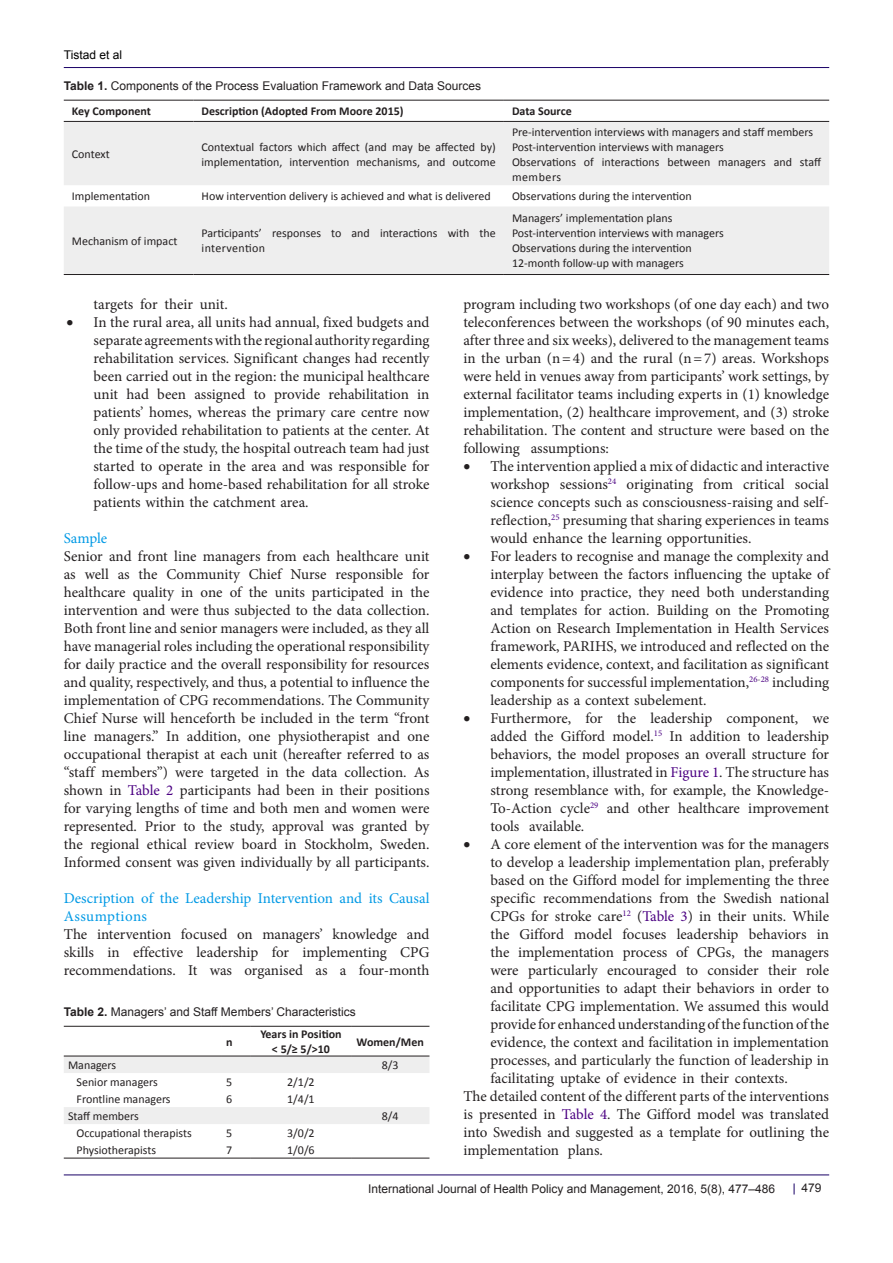
<style>
.page{position:relative;width:893px;height:1263px;background:#fff}
.page>*{position:absolute;margin:0;border:0;box-sizing:border-box;transform-origin:0 0}
.t1{font:15px/18px "Minion Pro";color:#231f20;text-align:justify}
.heading_3{font:15px/18px "Minion Pro";color:#0099e5}
.t2{font:12px/15px "Calibri";color:#231f20}
.t3{font:12px "Arial";color:#231f20}
.t4{font:700 12px "Calibri";color:#231f20}
.t5{font:12px "Arial";color:#000001}
.s1{font-weight:700}
.s2{color:#4b0082}
</style>
<div class="page">
<hr style="left:64px;top:67px;width:765px;height:1px;background:#190066">
<hr style="left:64px;top:1175px;width:765px;height:1px;background:#190066">
<svg style="left:64px;top:122px;width:765px;height:152px;background:#f0f0f0"></svg>
<hr style="left:64px;top:100px;width:129px;height:1px;background:#231f20">
<hr style="left:193px;top:100px;width:311px;height:1px;background:#231f20">
<hr style="left:504px;top:100px;width:325px;height:1px;background:#231f20">
<hr style="left:64px;top:121px;width:129px;height:1px;background:#231f20">
<hr style="left:193px;top:121px;width:311px;height:1px;background:#231f20">
<hr style="left:504px;top:121px;width:325px;height:1px;background:#231f20">
<hr style="left:64px;top:274px;width:129px;height:1px;background:#231f20">
<hr style="left:193px;top:274px;width:311px;height:1px;background:#231f20">
<hr style="left:504px;top:274px;width:325px;height:1px;background:#231f20">
<hr style="left:64px;top:1026px;width:158px;height:1px;background:#231f20">
<svg style="left:222px;top:1026px;width:29px;height:1px"></svg>
<hr style="left:251px;top:1026px;width:100px;height:1px;background:#231f20">
<hr style="left:351px;top:1026px;width:78px;height:1px;background:#231f20">
<svg style="left:64px;top:1056px;width:365px;height:68px"></svg>
<hr style="left:251px;top:1056px;width:100px;height:1px;background:#231f20">
<hr style="left:351px;top:1056px;width:78px;height:1px;background:#231f20">
<hr style="left:64px;top:1158px;width:158px;height:1px;background:#231f20">
<svg style="left:222px;top:1158px;width:29px;height:1px"></svg>
<hr style="left:251px;top:1158px;width:100px;height:1px;background:#231f20">
<hr style="left:351px;top:1158px;width:78px;height:1px;background:#231f20">
<p class="t5" style="left:64px;top:47px;width:60px">Tistad et al</p>
<p class="t3" style="left:64px;top:77px;width:419px"><span class="s1">Table 1.</span> Components of the Process Evaluation Framework and Data Sources</p>
<p class="t4" style="left:72px;top:104px;width:81px">Key Component</p>
<p class="t4" style="left:202px;top:104px;width:204px">Description (Adopted From Moore 2015)</p>
<p class="t4" style="left:512px;top:104px;width:61px">Data Source</p>
<p class="t2" style="left:72px;top:147px;width:39px">Context</p>
<p class="t2" style="left:202px;top:139px;width:296px">Contextual factors which affect (and may be affected by) implementation, intervention mechanisms, and outcome</p>
<p class="t2" style="left:512px;top:124px;width:303px">Pre-intervention interviews with managers and staff members</p>
<p class="t2" style="left:512px;top:139px;width:213px">Post-intervention interviews with managers</p>
<p class="t2" style="left:512px;top:154px;width:311px">Observations of interactions between managers and staff members</p>
<p class="t2" style="left:72px;top:189px;width:80px">Implementation</p>
<p class="t2" style="left:202px;top:189px;width:291px">How intervention delivery is achieved and what is delivered</p>
<p class="t2" style="left:512px;top:189px;width:181px">Observations during the intervention</p>
<p class="t2" style="left:72px;top:233px;width:107px">Mechanism of impact</p>
<p class="t2" style="left:202px;top:226px;width:296px">Participants’ responses to and interactions with the intervention</p>
<p class="t2" style="left:512px;top:211px;width:162px">Managers’ implementation plans</p>
<p class="t2" style="left:512px;top:226px;width:213px">Post-intervention interviews with managers</p>
<p class="t2" style="left:512px;top:241px;width:181px">Observations during the intervention</p>
<p class="t2" style="left:512px;top:256px;width:173px">12-month follow-up with managers</p>
<p class="t1" style="left:94px;top:295px;width:136px">targets for their unit.</p>
<p class="t1" style="left:94px;top:313px;width:337px;text-indent:-27px">• In the rural area, all units had annual, fixed budgets and separate agreements with the regional authority regarding rehabilitation services. Significant changes had recently been carried out in the region: the municipal healthcare unit had been assigned to provide rehabilitation in patients’ homes, whereas the primary care centre now only provided rehabilitation to patients at the center. At the time of the study, the hospital outreach team had just started to operate in the area and was responsible for follow-ups and home-based rehabilitation for all stroke patients within the catchment area.</p>
<p class="heading_3" style="left:64px;top:529px;width:45px">Sample</p>
<p class="t1" style="left:64px;top:547px;width:367px">Senior and front line managers from each healthcare unit as well as the Community Chief Nurse responsible for healthcare quality in one of the units participated in the intervention and were thus subjected to the data collection.<br>Both front line and senior managers were included, as they all have managerial roles including the operational responsibility for daily practice and the overall responsibility for resources and quality, respectively, and thus, a potential to influence the implementation of CPG recommendations. The Community Chief Nurse will henceforth be included in the term “front line managers.” In addition, one physiotherapist and one occupational therapist at each unit (hereafter referred to as “staff members”) were targeted in the data collection. As shown in <span class="s2">Table 2</span> participants had been in their positions for varying lengths of time and both men and women were represented. Prior to the study, approval was granted by the regional ethical review board in Stockholm, Sweden.<br>Informed consent was given individually by all participants.</p>
<p class="heading_3" style="left:64px;top:889px;width:367px">Description of the Leadership Intervention and its Causal<br>Assumptions</p>
<p class="t1" style="left:64px;top:925px;width:367px">The intervention focused on managers’ knowledge and skills in effective leadership for implementing CPG recommendations. It was organised as a four-month</p>
<p class="t3" style="left:64px;top:1003px;width:294px"><span class="s1">Table 2.</span> Managers’ and Staff Members’ Characteristics</p>
<p class="t4" style="left:226px;top:1034px;width:8px">n</p>
<p class="t4" style="left:260px;top:1026px;width:83px">Years in Position</p>
<p class="t4" style="left:272px;top:1041px;width:60px">&lt; 5/≥ 5/&gt;10</p>
<p class="t4" style="left:357px;top:1034px;width:69px">Women/Men</p>
<p class="t2" style="left:68px;top:1058px;width:50px">Managers</p>
<p class="t2" style="left:382px;top:1058px;width:18px">8/3</p>
<p class="t2" style="left:77px;top:1074px;width:83px">Senior managers</p>
<p class="t2" style="left:226px;top:1074px;width:8px">5</p>
<p class="t2" style="left:287px;top:1074px;width:29px">2/1/2</p>
<p class="t2" style="left:77px;top:1091px;width:96px">Frontline managers</p>
<p class="t2" style="left:226px;top:1091px;width:8px">6</p>
<p class="t2" style="left:287px;top:1091px;width:29px">1/4/1</p>
<p class="t2" style="left:68px;top:1108px;width:72px">Staff members</p>
<p class="t2" style="left:382px;top:1108px;width:18px">8/4</p>
<p class="t2" style="left:77px;top:1125px;width:117px">Occupational therapists</p>
<p class="t2" style="left:226px;top:1125px;width:8px">5</p>
<p class="t2" style="left:287px;top:1125px;width:29px">3/0/2</p>
<p class="t2" style="left:77px;top:1142px;width:81px">Physiotherapists</p>
<p class="t2" style="left:226px;top:1142px;width:8px">7</p>
<p class="t2" style="left:287px;top:1142px;width:29px">1/0/6</p>
<p class="t1" style="left:463px;top:295px;width:367px">program including two workshops (of one day each) and two teleconferences between the workshops (of 90 minutes each, after three and six weeks), delivered to the management teams in the urban (n=4) and the rural (n=7) areas. Workshops were held in venues away from participants’ work settings, by external facilitator teams including experts in (1) knowledge implementation, (2) healthcare improvement, and (3) stroke rehabilitation. The content and structure were based on the following assumptions:</p>
<p class="t1" style="left:490px;top:457px;width:340px;text-indent:-27px">• The intervention applied a mix of didactic and interactive workshop sessions<sup>24</sup> originating from critical social science concepts such as consciousness-raising and self&shy;reflection,<sup>25</sup> presuming that sharing experiences in teams would enhance the learning opportunities.</p>
<p class="t1" style="left:490px;top:547px;width:340px;text-indent:-27px">• For leaders to recognise and manage the complexity and interplay between the factors influencing the uptake of evidence into practice, they need both understanding and templates for action. Building on the Promoting Action on Research Implementation in Health Services framework, PARIHS, we introduced and reflected on the elements evidence, context, and facilitation as significant components for successful implementation,<sup>26</sup><sup>-</sup><sup>28</sup> including leadership as a context subelement.</p>
<p class="t1" style="left:490px;top:709px;width:340px;text-indent:-27px">• Furthermore, for the leadership component, we added the Gifford model.<sup>15</sup> In addition to leadership behaviors, the model proposes an overall structure for implementation, illustrated in <span class="s2">Figure 1</span>. The structure has strong resemblance with, for example, the Knowledge-To-Action cycle<sup>29</sup> and other healthcare improvement tools available.</p>
<p class="t1" style="left:490px;top:835px;width:340px;text-indent:-27px">• A core element of the intervention was for the managers to develop a leadership implementation plan, preferably based on the Gifford model for implementing the three specific recommendations from the Swedish national CPGs for stroke care<sup>12</sup> (<span class="s2">Table 3</span>) in their units. While the Gifford model focuses leadership behaviors in the implementation process of CPGs, the managers were particularly encouraged to consider their role and opportunities to adapt their behaviors in order to facilitate CPG implementation. We assumed this would provide for enhanced understanding of the function of the evidence, the context and facilitation in implementation processes, and particularly the function of leadership in facilitating uptake of evidence in their contexts.</p>
<p class="t1" style="left:463px;top:1087px;width:367px">The detailed content of the different parts of the interventions is presented in <span class="s2">Table 4</span>. The Gifford model was translated into Swedish and suggested as a template for outlining the implementation plans.</p>
<p class="t3" style="left:368px;top:1180px;width:408px">International Journal of Health Policy and Management, 2016, 5(8), 477–486</p>
<p class="t3" style="left:801px;top:1180px;width:22px">479</p>
</div>
